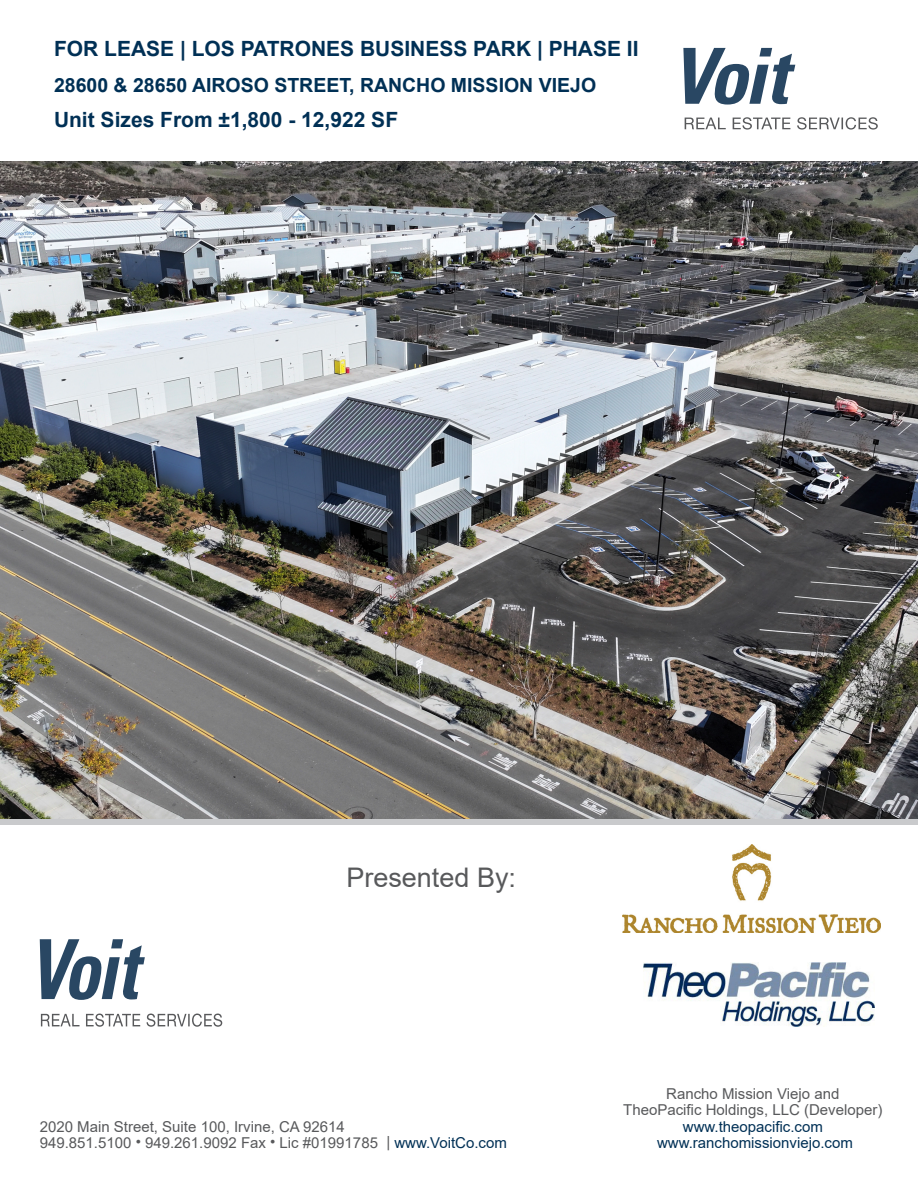
<style>
.page{position:relative;width:918px;height:1188px;background:#fff}
.page>*{position:absolute;margin:0;border:0;box-sizing:border-box;transform-origin:0 0}
.Property_Name_or_Description{font:27px "Arial";color:#58595b}
.t1{font:700 21px "Arial";color:#003055}
.t2{font:700 19.5px "Arial";color:#003055}
.Company_Address{font:15px "Arial";color:#58595b}
.Company_Address-2{font:15px "Arial";color:#003055}
.s1{color:#003055}
</style>
<div class="page">
<img style="left:643px;top:962px;width:231px;height:64px">
<img style="left:0;top:161px;width:918px;height:659px">
<svg style="left:41px;top:1014px;width:39px;height:12px"></svg>
<svg style="left:86px;top:1014px;width:54px;height:13px"></svg>
<svg style="left:147px;top:1014px;width:75px;height:13px"></svg>
<svg style="left:40px;top:940px;width:105px;height:60px"></svg>
<img style="left:622px;top:844px;width:258px;height:89px">
<div style="left:0;top:820px;width:918px;height:5px;background:#c9cacc"></div>
<svg style="left:685px;top:118px;width:41px;height:11px"></svg>
<svg style="left:733px;top:117px;width:57px;height:13px"></svg>
<svg style="left:797px;top:117px;width:81px;height:13px"></svg>
<svg style="left:683px;top:48px;width:112px;height:57px"></svg>
<h2 class="t1" style="left:54px;top:33px;width:586px">FOR LEASE | LOS PATRONES BUSINESS PARK | PHASE II</h2>
<h3 class="t2" style="left:54px;top:72px;width:544px">28600 &amp; 28650 AIROSO STREET, RANCHO MISSION VIEJO</h3>
<h2 class="t1" style="left:54px;top:105px;width:346px">Unit Sizes From ±1,800 - 12,922 SF</h2>
<p class="Property_Name_or_Description" style="left:346px;top:859px;width:171px">Presented By:</p>
<p class="Company_Address" style="left:40px;top:1116px;width:307px">2020 Main Street, Suite 100, Irvine, CA 92614</p>
<p class="Company_Address" style="left:40px;top:1132px;width:469px">949.851.5100 • 949.261.9092 Fax • Lic #01991785 | <span class="s1">www.VoitCo.com</span></p>
<p class="Company_Address" style="left:666px;top:1083px;width:175px">Rancho Mission Viejo and</p>
<p class="Company_Address" style="left:623px;top:1099px;width:261px">TheoPacific Holdings, LLC (Developer)</p>
<p class="Company_Address-2" style="left:683px;top:1116px;width:142px">www.theopacific.com</p>
<p class="Company_Address-2" style="left:657px;top:1132px;width:197px">www.ranchomissionviejo.com</p>
</div>
